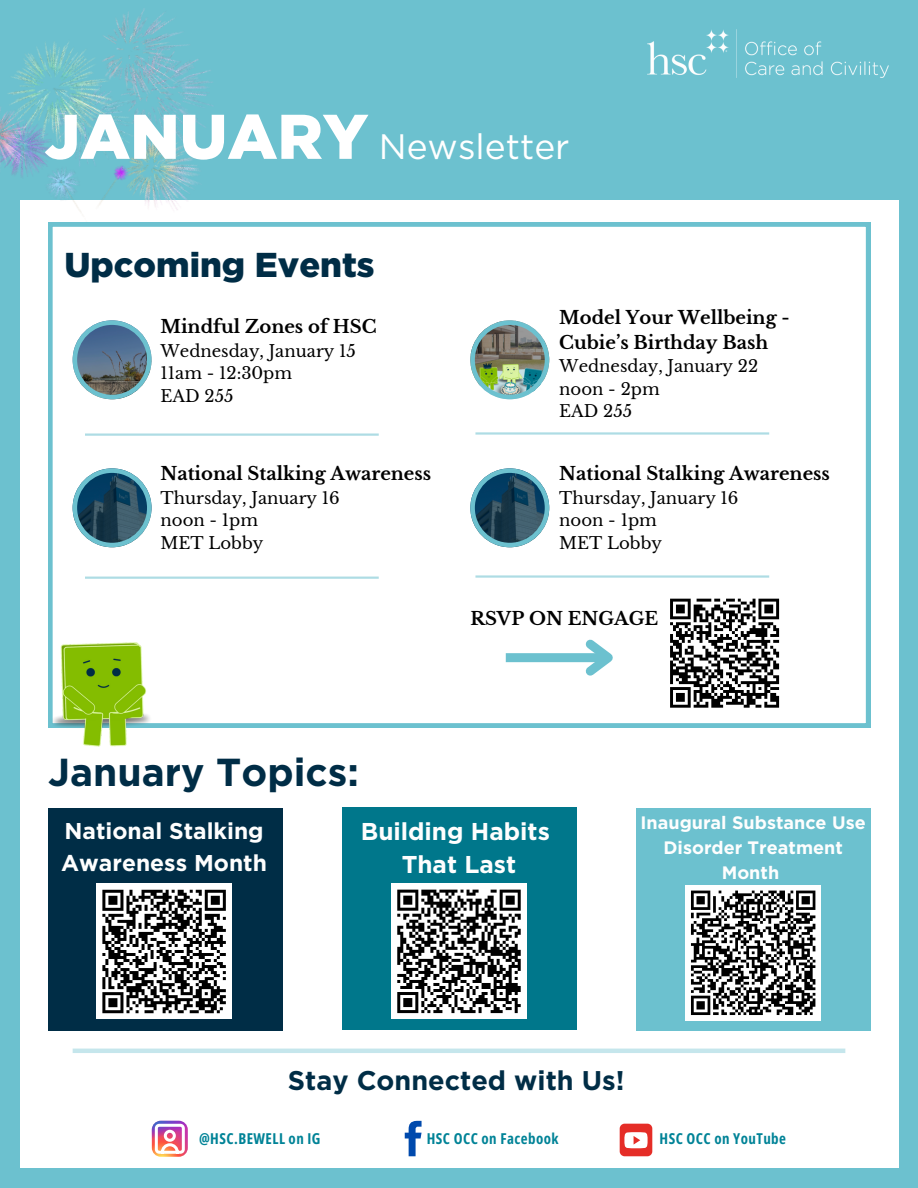
<style>
.page{position:relative;width:918px;height:1188px;background:#fff}
.page>*{position:absolute;margin:0;border:0;box-sizing:border-box;transform-origin:0 0}
.t1{font:900 63px "Gotham";color:#fff}
.t2{font:700 39px "Gotham";color:#002d46}
.t3{font:35.4px "Gotham";color:#fff}
.t4{font:900 34.5px "Gotham";color:#002d46}
.t5{font:700 27px "Gotham";color:#002d46}
.t6{font:700 24.3px/33.6px "Gotham";color:#fefefe;text-align:center}
.t7{font:700 22.8px/31.5px "Gotham";color:#fefefe}
.t8{font:700 18px "Libre Baskerville";color:#000}
.t9{font:700 18px/24.8px "Gotham";color:#fefefe;text-align:center}
.t10{font:16.5px "Libre Baskerville";color:#000}
.t11{font:700 15px "Open Sans Condensed";letter-spacing:.03em;color:#008397}
</style>
<div class="page">
<div style="left:0;top:0;width:918px;height:200px;background:#6cc1cf"></div>
<div style="left:0;top:0;width:19px;height:1188px;background:#6cc1cf"></div>
<div style="left:899px;top:0;width:19px;height:1188px;background:#6cc1cf"></div>
<div style="left:0;top:1169px;width:918px;height:19px;background:#6cc1cf"></div>
<hr style="left:73px;top:1049px;width:772px;height:4px;background:#c5e6ec">
<img style="left:647px;top:30px;width:241px;height:48px">
<div style="left:48px;top:808px;width:234px;height:222px;background:#002d46"></div>
<div style="left:342px;top:807px;width:234px;height:223px;background:#00778b"></div>
<div style="left:636px;top:808px;width:234px;height:222px;background:#6cc1cf"></div>
<div style="left:96px;top:884px;width:136px;height:135px;background:#fff"></div>
<svg style="left:102px;top:889px;width:124px;height:125px"></svg>
<div style="left:391px;top:884px;width:136px;height:135px;background:#fff"></div>
<svg style="left:397px;top:889px;width:124px;height:125px"></svg>
<div style="left:685px;top:885px;width:136px;height:136px;background:#fff"></div>
<svg style="left:691px;top:890px;width:125px;height:125px"></svg>
<svg style="left:48px;top:222px;width:822px;height:505px"></svg>
<svg style="left:73px;top:320px;width:78px;height:79px"></svg>
<hr style="left:85px;top:433px;width:294px;height:3px;background:#6cc1cf">
<hr style="left:85px;top:577px;width:294px;height:2px;background:#6cc1cf">
<hr style="left:475px;top:432px;width:294px;height:3px;background:#6cc1cf">
<hr style="left:475px;top:575px;width:294px;height:3px;background:#6cc1cf">
<div style="left:664px;top:593px;width:121px;height:121px;background:#fff"></div>
<svg style="left:670px;top:598px;width:110px;height:110px"></svg>
<div style="left:506px;top:653px;width:102px;height:9px;background:#6cc1cf"></div>
<svg style="left:578px;top:632px;width:45px;height:52px"></svg>
<img style="left:0;top:8px;width:271px;height:265px">
<svg style="left:152px;top:1121px;width:36px;height:36px"></svg>
<svg style="left:152px;top:1121px;width:35px;height:35px"></svg>
<svg style="left:405px;top:1121px;width:17px;height:35px"></svg>
<div style="left:620px;top:1124px;width:32px;height:32px;background:#e52d27;border-radius:5px"></div>
<svg style="left:624px;top:1132px;width:24px;height:16px"></svg>
<img style="left:48px;top:630px;width:117px;height:117px">
<svg style="left:73px;top:468px;width:78px;height:79px"></svg>
<img style="left:470px;top:320px;width:79px;height:79px">
<svg style="left:470px;top:468px;width:79px;height:79px"></svg>
<h4 class="t1" style="left:45px;top:100px;width:325px">JANUARY</h4>
<p class="t3" style="left:379px;top:125px;width:192px">Newsletter</p>
<p class="t4" style="left:65px;top:245px;width:312px">Upcoming Events</p>
<p class="t8" style="left:161px;top:316px;width:218px">Mindful Zones of HSC</p>
<p class="t10" style="left:161px;top:341px;width:197px">Wednesday, January 15</p>
<p class="t10" style="left:161px;top:363px;width:133px">11am - 12:30pm</p>
<p class="t10" style="left:161px;top:386px;width:74px">EAD 255</p>
<p class="t8" style="left:161px;top:463px;width:272px">National Stalking Awareness</p>
<p class="t10" style="left:161px;top:488px;width:181px">Thursday, January 16</p>
<p class="t10" style="left:161px;top:510px;width:99px">noon - 1pm</p>
<p class="t10" style="left:161px;top:533px;width:104px">MET Lobby</p>
<p class="t8" style="left:559px;top:306px;width:232px">Model Your Wellbeing -</p>
<p class="t8" style="left:559px;top:331px;width:210px">Cubie’s Birthday Bash</p>
<p class="t10" style="left:559px;top:356px;width:200px">Wednesday, January 22</p>
<p class="t10" style="left:559px;top:379px;width:102px">noon - 2pm</p>
<p class="t10" style="left:559px;top:401px;width:74px">EAD 255</p>
<p class="t8" style="left:559px;top:463px;width:272px">National Stalking Awareness</p>
<p class="t10" style="left:559px;top:488px;width:181px">Thursday, January 16</p>
<p class="t10" style="left:559px;top:510px;width:99px">noon - 1pm</p>
<p class="t10" style="left:559px;top:533px;width:104px">MET Lobby</p>
<p class="t8" style="left:470px;top:608px;width:189px">RSVP ON ENGAGE</p>
<p class="t2" style="left:48px;top:748px;width:312px">January Topics:</p>
<p class="t7" style="left:61px;top:815px;width:207px">National Stalking<br>Awareness Month</p>
<p class="t6" style="left:361px;top:814px;width:191px">Building Habits<br>That Last</p>
<p class="t9" style="left:641px;top:810px;width:227px">Inaugural Substance Use<br>Disorder Treatment<br>Month</p>
<p class="t5" style="left:288px;top:1064px;width:338px">Stay Connected with Us!</p>
<p class="t11" style="left:199px;top:1128px;width:123px">@HSC.BEWELL on IG</p>
<p class="t11" style="left:427px;top:1128px;width:133px">HSC OCC on Facebook</p>
<p class="t11" style="left:660px;top:1128px;width:128px">HSC OCC on YouTube</p>
</div>
